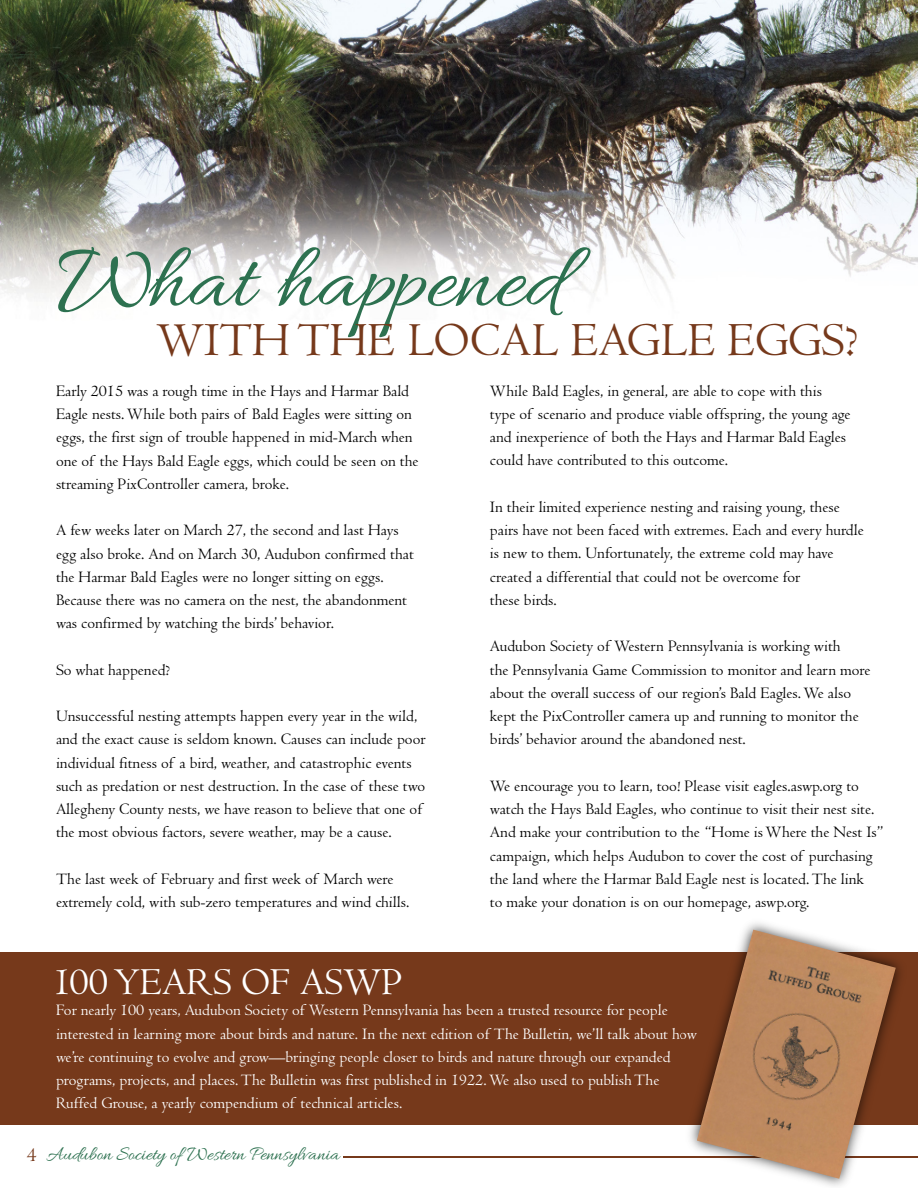
<style>
.page{position:relative;width:918px;height:1188px;background:#fff}
.page>*{position:absolute;margin:0;border:0;box-sizing:border-box;transform-origin:0 0}
.t1{font:95.1px "Allura";color:#2d7150}
.t2{font:49.05px "Centaur";color:#76391b}
.t3{font:39.45px "Centaur";color:#fff}
.t4{font:20.1px "Allura";color:#2d7150}
.t5{font:16.5px/23.2px "Centaur";color:#000}
.t6{font:16.5px/23.2px "Centaur";color:#fff}
.s1{font-family:"Centaur";color:#76391b}
</style>
<div class="page">
<img style="left:0;top:0;width:918px;height:1158px">
<hr style="left:344px;top:1156px;width:574px;height:1px;background:#76391b">
<div style="left:0;top:952px;width:918px;height:173px;background:#76391b"></div>
<img style="left:681px;top:913px;width:231px;height:273px">
<img style="left:697px;top:930px;width:199px;height:249px">
<h1 class="t1" style="left:57px;top:227px;width:506px">What happened</h1>
<h2 class="t2" style="left:156px;top:313px;width:704px">WITH THE LOCAL EAGLE EGGS?</h2>
<p class="t5" style="left:56px;top:379px;width:364px">Early 2015 was a rough time in the Hays and Harmar Bald Eagle nests. While both pairs of Bald Eagles were sitting on eggs, the first sign of trouble happened in mid-March when one of the Hays Bald Eagle eggs, which could be seen on the streaming PixController camera, broke.</p>
<p class="t5" style="left:56px;top:519px;width:359px">A few weeks later on March 27, the second and last Hays egg also broke. And on March 30, Audubon confirmed that the Harmar Bald Eagles were no longer sitting on eggs.<br>Because there was no camera on the nest, the abandonment was confirmed by watching the birds’ behavior.</p>
<p class="t5" style="left:56px;top:658px;width:116px">So what happened?</p>
<p class="t5" style="left:56px;top:705px;width:371px">Unsuccessful nesting attempts happen every year in the wild, and the exact cause is seldom known. Causes can include poor individual fitness of a bird, weather, and catastrophic events such as predation or nest destruction. In the case of these two Allegheny County nests, we have reason to believe that one of the most obvious factors, severe weather, may be a cause.</p>
<p class="t5" style="left:56px;top:868px;width:355px">The last week of February and first week of March were extremely cold, with sub-zero temperatures and wind chills.</p>
<h3 class="t3" style="left:52px;top:960px;width:352px">100 YEARS OF ASWP</h3>
<p class="t5" style="left:490px;top:379px;width:362px">While Bald Eagles, in general, are able to cope with this type of scenario and produce viable offspring, the young age and inexperience of both the Hays and Harmar Bald Eagles could have contributed to this outcome.</p>
<p class="t5" style="left:490px;top:496px;width:375px">In their limited experience nesting and raising young, these pairs have not been faced with extremes. Each and every hurdle is new to them. Unfortunately, the extreme cold may have created a differential that could not be overcome for<br>these birds.</p>
<p class="t5" style="left:490px;top:635px;width:382px">Audubon Society of Western Pennsylvania is working with<br>the Pennsylvania Game Commission to monitor and learn more about the overall success of our region’s Bald Eagles. We also kept the PixController camera up and running to monitor the birds’ behavior around the abandoned nest.</p>
<p class="t5" style="left:490px;top:775px;width:395px">We encourage you to learn, too! Please visit eagles.aswp.org to watch the Hays Bald Eagles, who continue to visit their nest site.<br>And make your contribution to the “Home is Where the Nest Is” campaign, which helps Audubon to cover the cost of purchasing the land where the Harmar Bald Eagle nest is located. The link<br>to make your donation is on our homepage, aswp.org.</p>
<p class="t6" style="left:56px;top:999px;width:643px">For nearly 100 years, Audubon Society of Western Pennsylvania has been a trusted resource for people interested in learning more about birds and nature. In the next edition of The Bulletin, we’ll talk about how we’re continuing to evolve and grow—bringing people closer to birds and nature through our expanded programs, projects, and places. The Bulletin was first published in 1922. We also used to publish The Ruffed Grouse, a yearly compendium of technical articles.</p>
<p class="t4" style="left:27px;top:1143px;width:314px"><span class="s1">4</span> Audubon Society of Western Pennsylvania</p>
</div>
